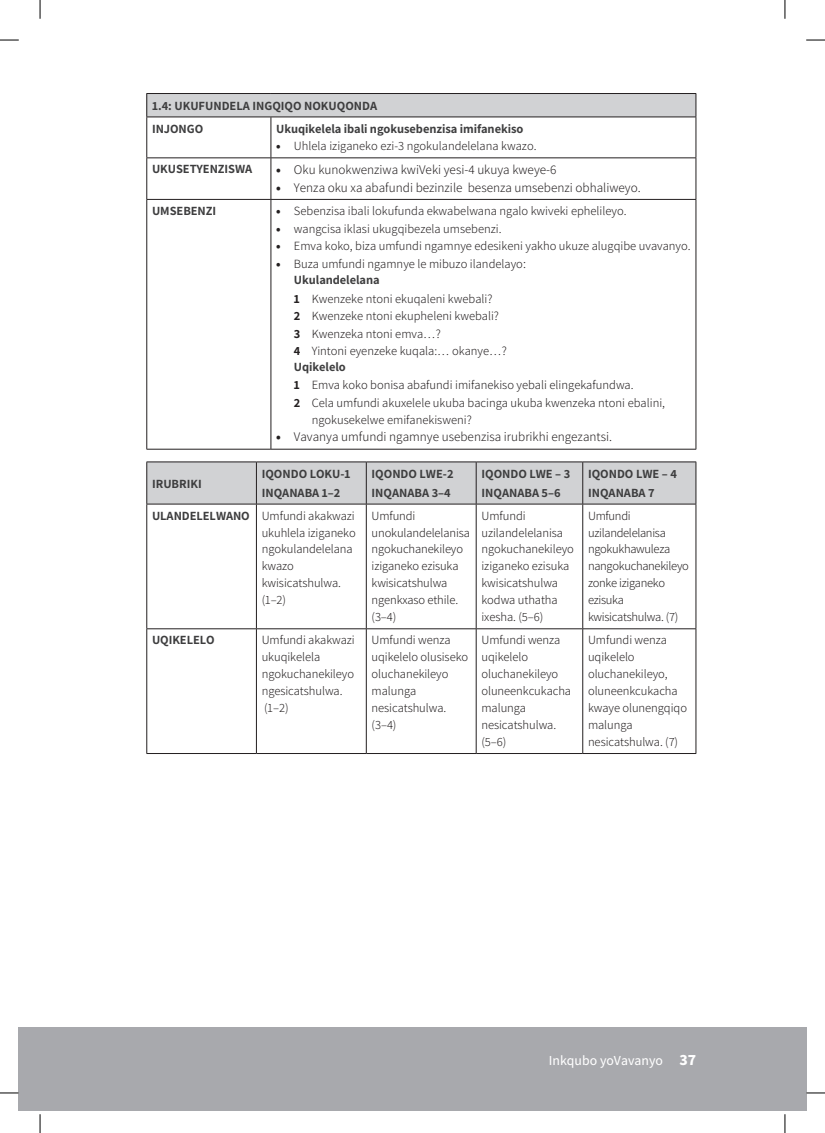
<style>
.page{position:relative;width:825px;height:1133px;background:#fff}
.page>*{position:absolute;margin:0;border:0;box-sizing:border-box;transform-origin:0 0}
.t1{font:500 13.75px "Assistant";color:#fff}
.t2{font:300 13.12px "Assistant";color:#231f20}
.t3{font:300 12.5px/16.9px "Assistant";letter-spacing:-.005em;color:#231f20}
.t4{font:700 12.5px/18.8px "Assistant";color:#3e3e3f}
.t5{font:300 12.5px/16.9px "Assistant";letter-spacing:-.025em;color:#231f20}
.s1{font-weight:800}
.s2{font-size:13.12px}
.s3{font-weight:700;color:#3e3e3f}
.s4{font-weight:700}
.s5{font-family:"Noto Sans JP";font-weight:900}
</style>
<div class="page">
<div style="left:40px;top:1027px;width:765px;height:83px;background:#a8a9ad"></div>
<div style="left:19px;top:1027px;width:21px;height:83px;background:#a8a9ad"></div>
<div style="left:147px;top:93px;width:548px;height:24px;background:#d1d2d4"></div>
<svg style="left:147px;top:118px;width:548px;height:331px"></svg>
<svg style="left:695px;top:94px;width:1px;height:23px"></svg>
<hr style="left:695px;top:117px;width:1px;height:40px;background:#231f20">
<hr style="left:146px;top:157px;width:125px;height:1px;background:#231f20">
<hr style="left:271px;top:157px;width:425px;height:1px;background:#231f20">
<hr style="left:695px;top:158px;width:1px;height:41px;background:#231f20">
<hr style="left:146px;top:199px;width:125px;height:1px;background:#231f20">
<hr style="left:271px;top:199px;width:425px;height:1px;background:#231f20">
<hr style="left:695px;top:200px;width:1px;height:249px;background:#231f20">
<hr style="left:146px;top:93px;width:125px;height:1px;background:#231f20">
<svg style="left:146px;top:94px;width:1px;height:23px"></svg>
<hr style="left:271px;top:93px;width:425px;height:1px;background:#231f20">
<hr style="left:146px;top:117px;width:125px;height:1px;background:#231f20">
<hr style="left:146px;top:117px;width:1px;height:40px;background:#231f20">
<hr style="left:146px;top:158px;width:1px;height:41px;background:#231f20">
<hr style="left:146px;top:200px;width:1px;height:249px;background:#231f20">
<hr style="left:146px;top:449px;width:125px;height:1px;background:#231f20">
<hr style="left:271px;top:117px;width:425px;height:1px;background:#231f20">
<hr style="left:270px;top:117px;width:1px;height:40px;background:#231f20">
<hr style="left:270px;top:158px;width:1px;height:41px;background:#231f20">
<hr style="left:270px;top:200px;width:1px;height:249px;background:#231f20">
<hr style="left:271px;top:449px;width:425px;height:1px;background:#231f20">
<div style="left:147px;top:462px;width:548px;height:42px;background:#d1d2d4"></div>
<svg style="left:147px;top:505px;width:548px;height:248px"></svg>
<hr style="left:256px;top:462px;width:1px;height:42px;background:#231f20">
<hr style="left:366px;top:462px;width:1px;height:42px;background:#231f20">
<hr style="left:475px;top:462px;width:1px;height:42px;background:#231f20">
<hr style="left:582px;top:462px;width:1px;height:42px;background:#231f20">
<hr style="left:146px;top:504px;width:110px;height:1px;background:#231f20">
<hr style="left:256px;top:504px;width:110px;height:1px;background:#231f20">
<hr style="left:256px;top:504px;width:1px;height:124px;background:#231f20">
<hr style="left:366px;top:504px;width:110px;height:1px;background:#231f20">
<hr style="left:366px;top:504px;width:1px;height:124px;background:#231f20">
<hr style="left:476px;top:504px;width:106px;height:1px;background:#231f20">
<hr style="left:475px;top:504px;width:1px;height:124px;background:#231f20">
<hr style="left:582px;top:504px;width:114px;height:1px;background:#231f20">
<hr style="left:582px;top:504px;width:1px;height:124px;background:#231f20">
<hr style="left:146px;top:628px;width:110px;height:1px;background:#231f20">
<hr style="left:256px;top:628px;width:110px;height:1px;background:#231f20">
<hr style="left:256px;top:629px;width:1px;height:124px;background:#231f20">
<hr style="left:366px;top:628px;width:110px;height:1px;background:#231f20">
<hr style="left:366px;top:629px;width:1px;height:124px;background:#231f20">
<hr style="left:476px;top:628px;width:106px;height:1px;background:#231f20">
<hr style="left:475px;top:629px;width:1px;height:124px;background:#231f20">
<hr style="left:582px;top:628px;width:114px;height:1px;background:#231f20">
<hr style="left:582px;top:629px;width:1px;height:124px;background:#231f20">
<hr style="left:146px;top:504px;width:1px;height:124px;background:#231f20">
<hr style="left:695px;top:504px;width:1px;height:124px;background:#231f20">
<hr style="left:146px;top:629px;width:1px;height:124px;background:#231f20">
<hr style="left:695px;top:629px;width:1px;height:124px;background:#231f20">
<hr style="left:146px;top:753px;width:110px;height:1px;background:#231f20">
<hr style="left:256px;top:753px;width:110px;height:1px;background:#231f20">
<hr style="left:366px;top:753px;width:110px;height:1px;background:#231f20">
<hr style="left:476px;top:753px;width:106px;height:1px;background:#231f20">
<hr style="left:582px;top:753px;width:114px;height:1px;background:#231f20">
<hr style="left:146px;top:461px;width:110px;height:1px;background:#231f20">
<hr style="left:146px;top:462px;width:1px;height:42px;background:#231f20">
<hr style="left:256px;top:461px;width:110px;height:1px;background:#231f20">
<hr style="left:366px;top:461px;width:110px;height:1px;background:#231f20">
<hr style="left:476px;top:461px;width:106px;height:1px;background:#231f20">
<hr style="left:582px;top:461px;width:114px;height:1px;background:#231f20">
<hr style="left:695px;top:462px;width:1px;height:42px;background:#231f20">
<svg style="left:0;top:39px;width:19px;height:2px"></svg>
<svg style="left:806px;top:39px;width:18px;height:2px"></svg>
<svg style="left:0;top:1092px;width:19px;height:1px"></svg>
<svg style="left:805px;top:1092px;width:19px;height:1px"></svg>
<svg style="left:39px;top:0;width:2px;height:19px"></svg>
<svg style="left:39px;top:1114px;width:2px;height:18px"></svg>
<svg style="left:784px;top:0;width:1px;height:19px"></svg>
<svg style="left:784px;top:1114px;width:1px;height:18px"></svg>
<p class="t4" style="left:152px;top:94px;width:226px;line-height:22.8px">1.4: UKUFUNDELA INGQIQO NOKUQONDA<br>INJONGO</p>
<p class="t4" style="left:276px;top:118px;width:248px">Ukuqikelela ibali ngokusebenzisa imifanekiso</p>
<p class="t3" style="left:276px;top:137px;width:262px"><span class="s1">•</span> Uhlela iziganeko ezi-3 ngokulandelelana kwazo.</p>
<p class="t4" style="left:152px;top:159px;width:102px">UKUSETYENZISWA</p>
<p class="t2" style="left:276px;top:161px;width:281px"><span class="s1">•</span> Oku kunokwenziwa kwiVeki yesi-4 ukuya kweye-6</p>
<p class="t2" style="left:276px;top:178px;width:366px"><span class="s1">•</span> Yenza oku xa abafundi bezinzile besenza umsebenzi obhaliweyo.</p>
<p class="t4" style="left:152px;top:201px;width:66px">UMSEBENZI</p>
<p class="t3" style="left:276px;top:202px;width:352px"><span class="s1">•</span> Sebenzisa ibali lokufunda ekwabelwana ngalo kwiveki ephelileyo.</p>
<p class="t3" style="left:276px;top:219px;width:227px"><span class="s1">•</span> wangcisa iklasi ukugqibezela umsebenzi.</p>
<p class="t3" style="left:276px;top:237px;width:415px"><span class="s1">•</span> Emva koko, biza umfundi ngamnye edesikeni yakho ukuze alugqibe uvavanyo.</p>
<p class="t3" style="left:294px;top:254px;width:233px;text-indent:-18px"><span class="s1">•</span> Buza umfundi ngamnye le mibuzo ilandelayo<span class="s2">:<br></span><span class="s3">Ukulandelelana</span></p>
<p class="t3" style="left:294px;top:289px;width:214px;line-height:17.5px"><span class="s4">1</span> Kwenzeke ntoni ekuqaleni kwebali?<br><span class="s4">2</span> Kwenzeke ntoni ekupheleni kwebali?<br><span class="s4">3</span> Kwenzeka ntoni emva…?<br><span class="s4">4</span> Yintoni eyenzeke kuqala:… okanye…?</p>
<p class="t4" style="left:294px;top:357px;width:53px">Uqikelelo</p>
<p class="t3" style="left:294px;top:376px;width:341px"><span class="s4">1</span> Emva koko bonisa abafundi imifanekiso yebali elingekafundwa.</p>
<p class="t3" style="left:294px;top:394px;width:372px"><span class="s4">2</span> Cela umfundi akuxelele ukuba bacinga ukuba kwenzeka ntoni ebalini,</p>
<p class="t3" style="left:311px;top:411px;width:161px">ngokusekelwe emifanekisweni?</p>
<p class="t2" style="left:276px;top:428px;width:337px"><span class="s1">•</span> Vavanya umfundi ngamnye usebenzisa irubrikhi engezantsi.</p>
<p class="t4" style="left:152px;top:473px;width:51px">IRUBRIKI</p>
<p class="t4" style="left:261px;top:464px;width:90px">IQONDO LOKU-1<br>INQANABA 1–2</p>
<p class="t4" style="left:371px;top:464px;width:83px">IQONDO LWE-2<br>INQANABA 3–4</p>
<p class="t4" style="left:481px;top:464px;width:90px">IQONDO LWE – 3<br>INQANABA 5–6</p>
<p class="t4" style="left:587px;top:464px;width:90px">IQONDO LWE – 4<br>INQANABA 7</p>
<p class="t3" style="left:261px;top:506px;width:95px;text-indent:-110px"><span class="s3">ULANDELELWANO</span> Umfundi akakwazi ukuhlela iziganeko ngokulandelelana kwazo kwisicatshulwa. (1–2)</p>
<p class="t3" style="left:371px;top:506px;width:100px">Umfundi unokulandelelanisa ngokuchanekileyo iziganeko ezisuka kwisicatshulwa ngenkxaso ethile. (3–4)</p>
<p class="t3" style="left:481px;top:506px;width:94px">Umfundi uzilandelelanisa ngokuchanekileyo iziganeko ezisuka kwisicatshulwa kodwa uthatha ixesha. (5–6)</p>
<p class="t5" style="left:587px;top:506px;width:102px">Umfundi uzilandelelanisa ngokukhawuleza nangokuchanekileyo zonke iziganeko ezisuka kwisicatshulwa. (7)</p>
<p class="t4" style="left:152px;top:630px;width:64px">UQIKELELO</p>
<p class="t3" style="left:261px;top:631px;width:94px">Umfundi akakwazi ukuqikelela ngokuchanekileyo ngesicatshulwa. (1–2)</p>
<p class="t3" style="left:371px;top:631px;width:98px">Umfundi wenza uqikelelo olusiseko oluchanekileyo malunga nesicatshulwa. (3–4)</p>
<p class="t3" style="left:481px;top:631px;width:91px">Umfundi wenza uqikelelo oluchanekileyo oluneenkcukacha malunga nesicatshulwa. (5–6)</p>
<p class="t3" style="left:587px;top:631px;width:100px">Umfundi wenza uqikelelo oluchanekileyo, oluneenkcukacha kwaye olunengqiqo malunga nesicatshulwa. (7)</p>
<p class="t1" style="left:548px;top:1050px;width:149px">Inkqubo yoVavanyo <span class="s5">37</span></p>
</div>
